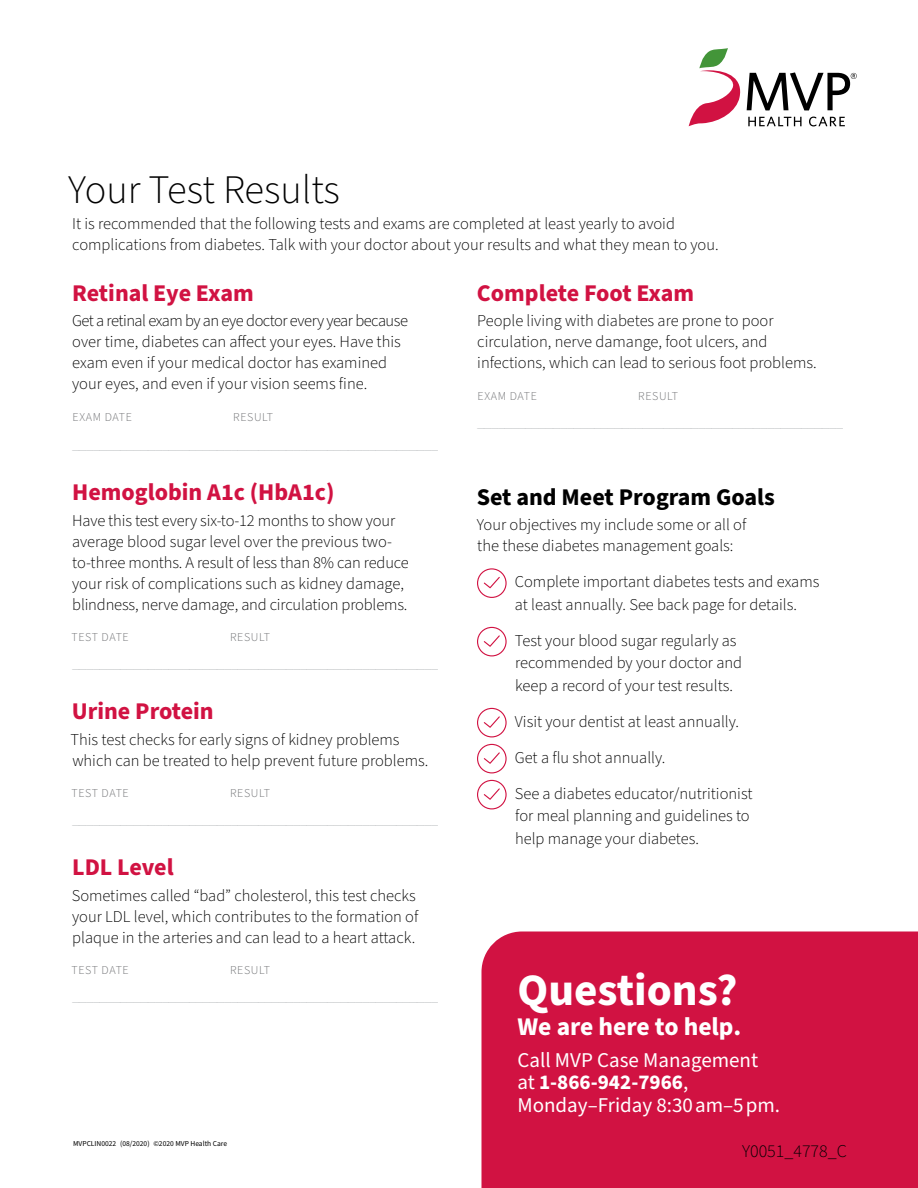
<style>
.page{position:relative;width:918px;height:1188px;background:#fff}
.page>*{position:absolute;margin:0;border:0;box-sizing:border-box;transform-origin:0 0}
.t1{font:700 45px "Source Sans Pro";color:#fff}
.Digital_Headline_Lig{font:300 40.5px "Source Sans Pro";color:#000}
.t2{font:700 25.5px "Source Sans Pro";color:#fff}
.Digital_Subhead_Bold{font:700 24px "Source Sans Pro";color:#d11242}
.Digital_Subhead_Bold-2{font:700 24px "Source Sans Pro";color:#000}
.t3{font:21px/22.5px "Source Sans Pro";color:#fff}
.t4{font:300 18px "Source Sans Pro";color:#000}
.Digital_Text_Base{font:300 16.5px/21px "Source Sans Pro";color:#000}
.Digital_Check_Bullet{font:300 16.5px/22.5px "Source Sans Pro";color:#000}
.t5{font:300 15px "Source Sans Pro";color:#bcbec0}
.t6{font:300 12px "Source Sans Pro";letter-spacing:.05em;color:#6d6e71}
.t7{font:7.5px "Source Sans Pro";color:#000}
.s1{font-weight:700}
</style>
<div class="page">
<svg style="left:477px;top:568px;width:30px;height:30px"></svg>
<svg style="left:477px;top:627px;width:30px;height:29px"></svg>
<svg style="left:477px;top:708px;width:30px;height:29px"></svg>
<svg style="left:477px;top:744px;width:30px;height:29px"></svg>
<svg style="left:477px;top:780px;width:30px;height:29px"></svg>
<div style="left:481px;top:932px;width:437px;height:256px;background:#d11242"></div>
<svg style="left:689px;top:48px;width:168px;height:78px"></svg>
<p class="Digital_Headline_Lig" style="left:68px;top:163px;width:273px">Your Test Results</p>
<p class="Digital_Text_Base" style="left:72px;top:214px;width:648px">It is recommended that the following tests and exams are completed at least yearly to avoid complications from diabetes. Talk with your doctor about your results and what they mean to you.</p>
<p class="Digital_Subhead_Bold" style="left:72px;top:277px;width:183px">Retinal Eye Exam</p>
<p class="Digital_Text_Base" style="left:72px;top:311px;width:337px">Get a retinal exam by an eye doctor every year because over time, diabetes can affect your eyes. Have this exam even if your medical doctor has examined your eyes, and even if your vision seems fine.</p>
<p class="t6" style="left:73px;top:409px;width:61px">EXAM DATE</p>
<p class="t6" style="left:233px;top:409px;width:41px">RESULT</p>
<p class="t5" style="left:72px;top:434px;width:368px">_____________________________________________________</p>
<p class="Digital_Subhead_Bold" style="left:72px;top:476px;width:264px">Hemoglobin A1c (HbA1c)</p>
<p class="Digital_Text_Base" style="left:72px;top:511px;width:338px">Have this test every six-to-12 months to show your average blood sugar level over the previous two&shy;to-three months. A result of less than 8% can reduce your risk of complications such as kidney damage, blindness, nerve damage, and circulation problems.</p>
<p class="t6" style="left:72px;top:629px;width:59px">TEST DATE</p>
<p class="t6" style="left:230px;top:629px;width:41px">RESULT</p>
<p class="t5" style="left:72px;top:653px;width:368px">_____________________________________________________</p>
<p class="Digital_Subhead_Bold" style="left:72px;top:695px;width:143px">Urine Protein</p>
<p class="Digital_Text_Base" style="left:70px;top:730px;width:359px">This test checks for early signs of kidney problems which can be treated to help prevent future problems.</p>
<p class="t6" style="left:72px;top:785px;width:59px">TEST DATE</p>
<p class="t6" style="left:230px;top:785px;width:41px">RESULT</p>
<p class="t5" style="left:72px;top:809px;width:368px">_____________________________________________________</p>
<p class="Digital_Subhead_Bold" style="left:72px;top:851px;width:103px">LDL Level</p>
<p class="Digital_Text_Base" style="left:72px;top:886px;width:348px">Sometimes called “bad” cholesterol, this test checks your LDL level, which contributes to the formation of plaque in the arteries and can lead to a heart attack.</p>
<p class="t6" style="left:72px;top:962px;width:59px">TEST DATE</p>
<p class="t6" style="left:230px;top:962px;width:41px">RESULT</p>
<p class="t5" style="left:72px;top:986px;width:368px">_____________________________________________________</p>
<p class="Digital_Subhead_Bold" style="left:477px;top:277px;width:219px">Complete Foot Exam</p>
<p class="Digital_Text_Base" style="left:477px;top:311px;width:341px">People living with diabetes are prone to poor circulation, nerve damange, foot ulcers, and infections, which can lead to serious foot problems.</p>
<p class="t6" style="left:478px;top:388px;width:61px">EXAM DATE</p>
<p class="t6" style="left:638px;top:388px;width:41px">RESULT</p>
<p class="t5" style="left:477px;top:412px;width:368px">_____________________________________________________</p>
<p class="Digital_Subhead_Bold-2" style="left:477px;top:481px;width:300px">Set and Meet Program Goals</p>
<p class="Digital_Text_Base" style="left:477px;top:515px;width:271px">Your objectives my include some or all of the these diabetes management goals:</p>
<p class="Digital_Check_Bullet" style="left:515px;top:571px;width:306px">Complete important diabetes tests and exams at least annually. See back page for details.</p>
<p class="Digital_Check_Bullet" style="left:515px;top:630px;width:229px">Test your blood sugar regularly as recommended by your doctor and keep a record of your test results.</p>
<p class="Digital_Check_Bullet" style="left:515px;top:711px;width:226px">Visit your dentist at least annually.</p>
<p class="Digital_Check_Bullet" style="left:515px;top:747px;width:152px">Get a flu shot annually.</p>
<p class="Digital_Check_Bullet" style="left:515px;top:783px;width:239px">See a diabetes educator/nutritionist for meal planning and guidelines to help manage your diabetes.</p>
<p class="t1" style="left:518px;top:959px;width:222px">Questions?</p>
<p class="t2" style="left:518px;top:1009px;width:225px">We are here to help.</p>
<p class="t3" style="left:518px;top:1049px;width:264px">Call MVP Case Management at <span class="s1">1-866-942-7966</span>,<br>Monday–Friday 8:30 am–5 pm.</p>
<p class="t7" style="left:73px;top:1139px;width:155px">MVPCLIN0022 (08/2020) ©2020 MVP Health Care</p>
<p class="t4" style="left:742px;top:1139px;width:106px">Y0051_4778_C</p>
</div>
